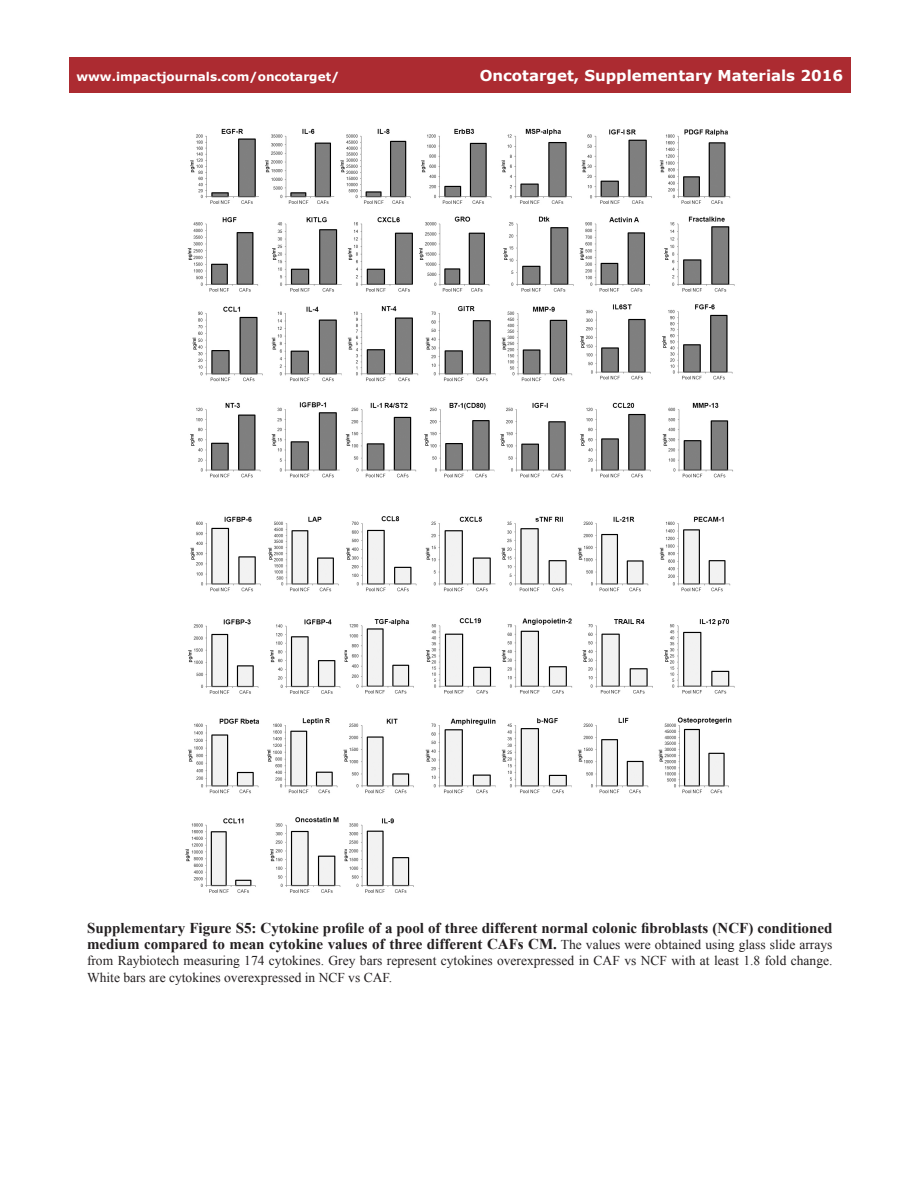
<style>
.page{position:relative;width:918px;height:1188px;background:#fff}
.page>*{position:absolute;margin:0;border:0;box-sizing:border-box;transform-origin:0 0}
.figuretext{font:700 15px/16.2px "Times New Roman";color:#231f20}
.t1{font:700 15px "Verdana";color:#fff}
.figuretext-2{font:13.5px/16.2px "Times New Roman";color:#231f20}
.t2{font:700 12px "Verdana";color:#fff}
.s1{font-weight:400;font-size:13.5px}
</style>
<div class="page">
<div style="left:69px;top:57px;width:781px;height:36px;background:#ac2b31"></div>
<img style="left:185px;top:128px;width:550px;height:765px">
<p class="t2" style="left:76px;top:68px;width:264px">www.impactjournals.com/oncotarget/</p>
<p class="t1" style="left:480px;top:65px;width:365px">Oncotarget, Supplementary Materials 2016</p>
<p class="figuretext" style="left:87px;top:920px;width:747px">Supplementary Figure S5: Cytokine profile of a pool of three different normal colonic fibroblasts (NCF) conditioned medium compared to mean cytokine values of three different CAFs CM. <span class="s1">The values were obtained using glass slide arrays</span></p>
<p class="figuretext-2" style="left:87px;top:953px;width:747px">from Raybiotech measuring 174 cytokines. Grey bars represent cytokines overexpressed in CAF vs NCF with at least 1.8 fold change.<br>White bars are cytokines overexpressed in NCF vs CAF.</p>
</div>
